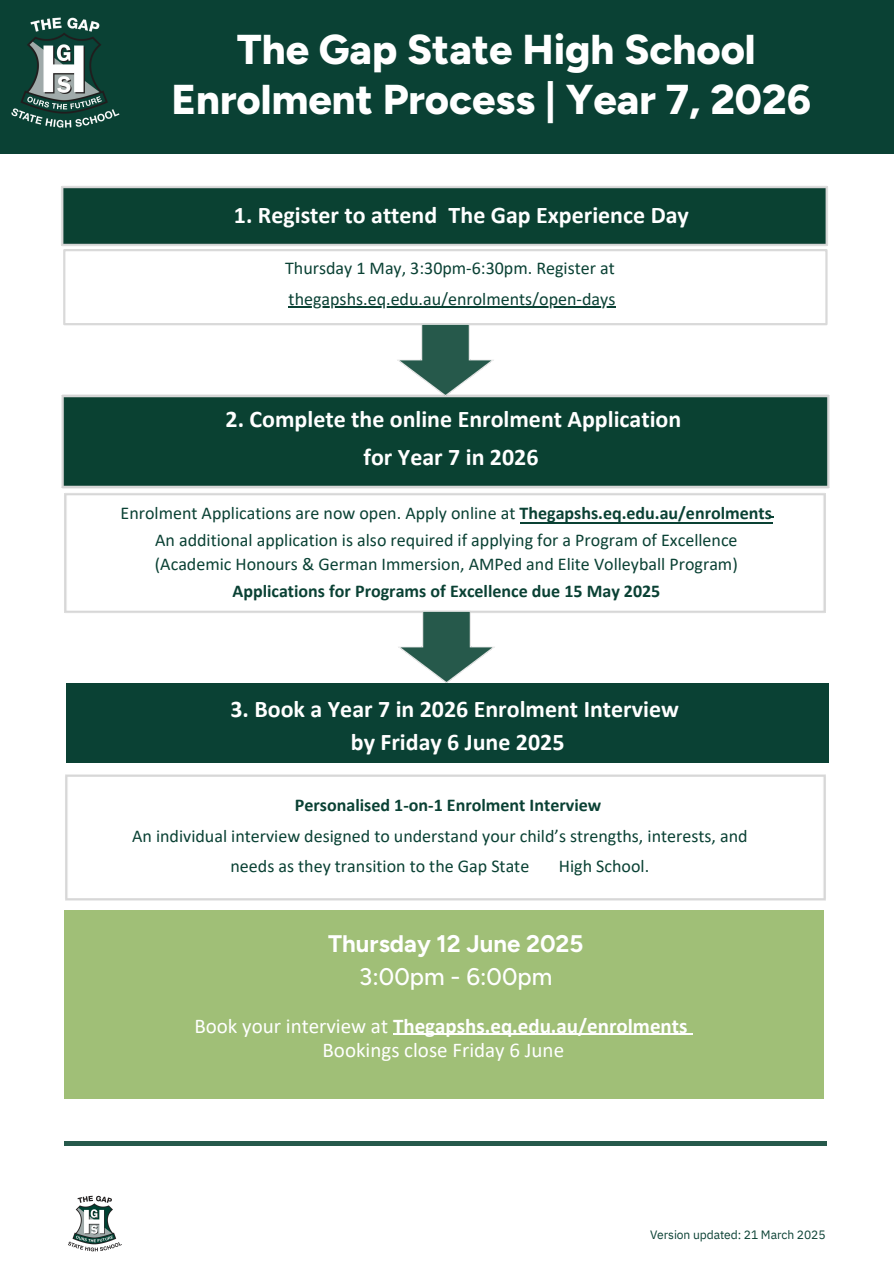
<style>
.page{position:relative;width:894px;height:1264px;background:#fff}
.page>*{position:absolute;margin:0;border:0;box-sizing:border-box;transform-origin:0 0}
.t1{font:800 41.7px/49.5px "Figtree";color:#fff;text-align:center}
.t2{font:700 24px/32.7px "Calibri";color:#fff;text-align:center}
.t3{font:700 24px/32.7px "Figtree";color:#fff;text-align:center}
.t4{font:700 21px "Calibri";color:#fff}
.t5{font:21px "Calibri";color:#fff}
.t6{font:18px/26.8px "Calibri";color:#0a4134;text-align:center}
.t7{font:700 18px "Calibri";color:#0a4134}
.t8{font:12px "IBM Plex Sans";letter-spacing:-.005em;color:#0a4134}
.s1{font-weight:700}
.s2{font-weight:500}
.s3{font-weight:400}
</style>
<div class="page">
<div style="left:64px;top:1140px;width:762px;height:5px;background:#26594b"></div>
<div style="left:61px;top:394px;width:769px;height:92px;background:#0a4132"></div>
<img style="left:61px;top:486px;width:769px;height:127px">
<img style="left:61px;top:186px;width:767px;height:66px">
<div style="left:63px;top:249px;width:764px;height:76px;border:2px solid #d9d9d9"></div>
<img style="left:390px;top:602px;width:112px;height:81px">
<img style="left:65px;top:256px;width:760px;height:61px">
<div style="left:0;top:0;width:893px;height:153px;background:#0a4134"></div>
<img style="left:11px;top:17px;width:109px;height:111px">
<img style="left:68px;top:1195px;width:54px;height:57px">
<div style="left:64px;top:910px;width:760px;height:188px;background:#a0bf77"></div>
<div style="left:66px;top:683px;width:761px;height:79px;background:#0a4134"></div>
<hr style="left:288px;top:306px;width:327px;height:1px;background:#0a4134">
<hr style="left:393px;top:1033px;width:294px;height:1px;background:#fff">
<img style="left:65px;top:774px;width:761px;height:127px">
<img style="left:389px;top:316px;width:112px;height:89px">
<hr style="left:519px;top:522px;width:253px;height:2px;background:#0a4134">
<h1 class="t1" style="left:171px;top:25px;width:640px">The Gap State High School<br>Enrolment Process | Year 7, 2026</h1>
<h2 class="t2" style="left:234px;top:200px;width:456px">1. Register to attend The Gap Experience Day</h2>
<h5 class="t6" style="left:285px;top:256px;width:331px">Thursday 1 May, 3:30pm-6:30pm. Register at</h5>
<p class="t6" style="left:288px;top:287px;width:328px">thegapshs.eq.edu.au/enrolments/open-days</p>
<p class="t2" style="left:225px;top:402px;width:457px;line-height:38.2px">2. Complete the online Enrolment Application for Year 7 in 2026</p>
<h5 class="t6" style="left:121px;top:501px;width:652px">Enrolment Applications are now open. Apply online at <span class="s1">Thegapshs.eq.edu.au/enrolments<br></span>An additional application is also required if applying for a Program of Excellence</h5>
<h5 class="t6" style="left:155px;top:551px;width:584px">(Academic Honours &amp; German Immersion, AMPed and Elite Volleyball Program)<br><span class="s1">Applications for Programs of Excellence due 15 May 2025</span></h5>
<p class="t2" style="left:230px;top:694px;width:450px">3. Book a Year 7 in 2026 Enrolment Interview by Friday 6 June 2025</p>
<h2 class="t7" style="left:295px;top:792px;width:308px">Personalised 1-on-1 Enrolment Interview</h2>
<h2 class="t6" style="left:132px;top:821px;width:617px">An individual interview designed to understand your child’s strengths, interests, and</h2>
<h2 class="t6" style="left:230px;top:852px;width:300px">needs as they transition to the Gap State</h2>
<h2 class="t6" style="left:558px;top:852px;width:92px">High School.</h2>
<h5 class="t3" style="left:328px;top:927px;width:257px">Thursday 12 June 2025<br><span class="s2">3:00pm - 6:00pm</span></h5>
<h4 class="t4" style="left:194px;top:1016px;width:494px"><span class="s3">Book your interview at</span> Thegapshs.eq.edu.au/enrolments</h4>
<p class="t5" style="left:322px;top:1041px;width:243px">Bookings close Friday 6 June</p>
<p class="t8" style="left:650px;top:1226px;width:177px">Version updated: 21 March 2025</p>
</div>
